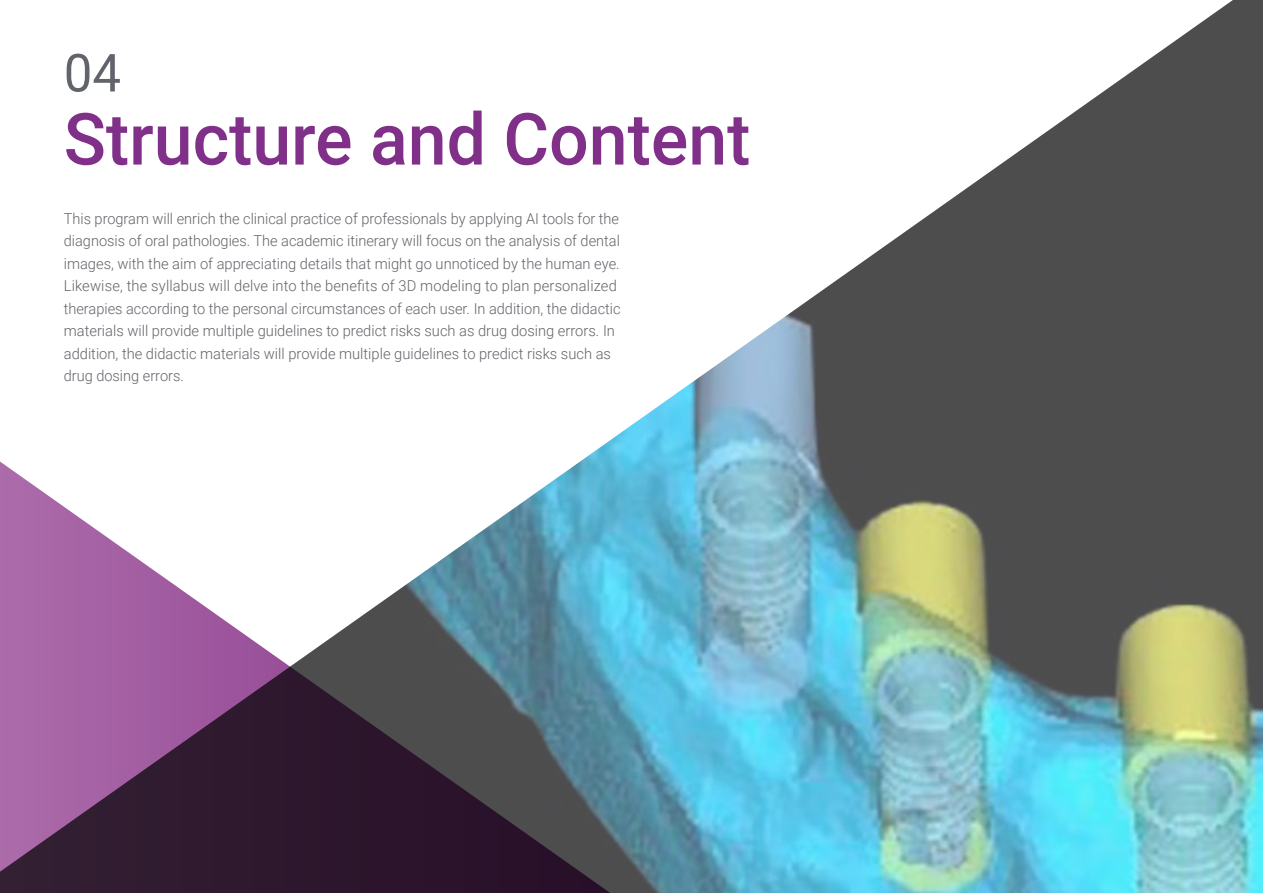
<style>
.page{position:relative;width:1263px;height:893px;background:#fff}
.page>*{position:absolute;margin:0;border:0;box-sizing:border-box;transform-origin:0 0}
.t1{font:500 72px "Roboto";color:#813089}
.t2{font:52.5px "Roboto";color:#61646a}
.t3{font:300 15px/22.5px "Roboto";color:#61646a}
</style>
<div class="page">
<img style="left:602px;top:0;width:661px;height:893px">
<svg style="left:0;top:446px;width:640px;height:447px"></svg>
<h2 class="t2" style="left:64px;top:36px;width:59px">04</h2>
<h1 class="t1" style="left:64px;top:89px;width:688px">Structure and Content</h1>
<p class="t3" style="left:64px;top:207px;width:558px">This program will enrich the clinical practice of professionals by applying AI tools for the diagnosis of oral pathologies. The academic itinerary will focus on the analysis of dental images, with the aim of appreciating details that might go unnoticed by the human eye.<br>Likewise, the syllabus will delve into the benefits of 3D modeling to plan personalized therapies according to the personal circumstances of each user. In addition, the didactic materials will provide multiple guidelines to predict risks such as drug dosing errors. In addition, the didactic materials will provide multiple guidelines to predict risks such as drug dosing errors.</p>
</div>
